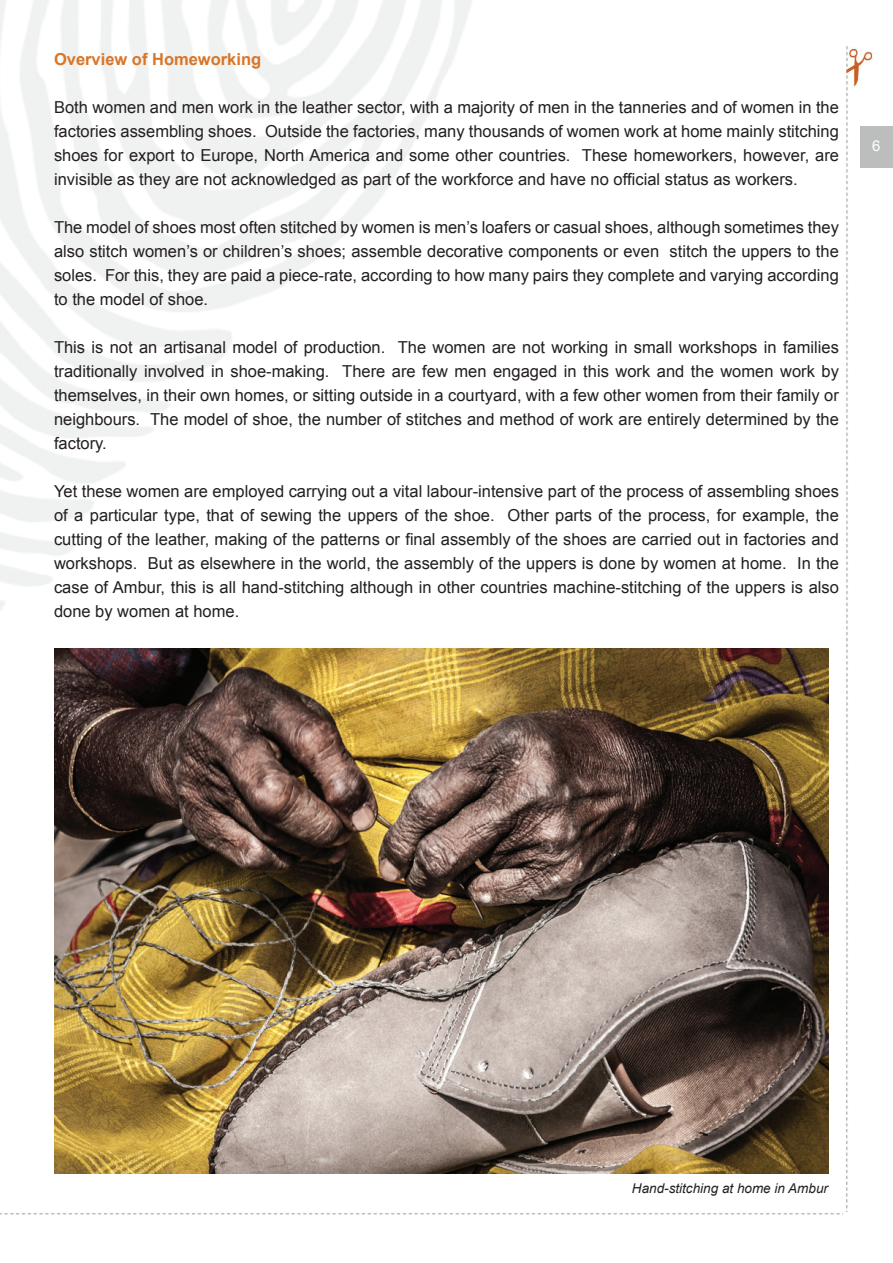
<style>
.page{position:relative;width:893px;height:1263px;background:#fff}
.page>*{position:absolute;margin:0;border:0;box-sizing:border-box;transform-origin:0 0}
.t1{font:16.5px/24px "Arial";color:#231f20;text-align:justify}
.t2{font:700 16.5px "Arial";color:#d97527}
.t3{font:15px "Arial";color:#fff}
.t4{font:italic 13.5px "Arial";color:#231f20}
</style>
<div class="page">
<img style="left:0;top:1213px;width:843px;height:2px">
<img style="left:828px;top:46px;width:48px;height:1165px">
<img style="left:54px;top:648px;width:774px;height:526px">
<p class="t2" style="left:54px;top:48px;width:209px">Overview of Homeworking</p>
<p class="t1" style="left:54px;top:95px;width:786px">Both women and men work in the leather sector, with a majority of men in the tanneries and of women in the factories assembling shoes. Outside the factories, many thousands of women work at home mainly stitching shoes for export to Europe, North America and some other countries. These homeworkers, however, are invisible as they are not acknowledged as part of the workforce and have no official status as workers.</p>
<p class="t1" style="left:54px;top:215px;width:786px">The model of shoes most often stitched by women is men’s loafers or casual shoes, although sometimes they also stitch women’s or children’s shoes; assemble decorative components or even stitch the uppers to the soles. For this, they are paid a piece-rate, according to how many pairs they complete and varying according to the model of shoe.</p>
<p class="t1" style="left:54px;top:335px;width:786px">This is not an artisanal model of production. The women are not working in small workshops in families traditionally involved in shoe-making. There are few men engaged in this work and the women work by themselves, in their own homes, or sitting outside in a courtyard, with a few other women from their family or neighbours. The model of shoe, the number of stitches and method of work are entirely determined by the factory.</p>
<p class="t1" style="left:54px;top:479px;width:786px">Yet these women are employed carrying out a vital labour-intensive part of the process of assembling shoes of a particular type, that of sewing the uppers of the shoe. Other parts of the process, for example, the cutting of the leather, making of the patterns or final assembly of the shoes are carried out in factories and workshops. But as elsewhere in the world, the assembly of the uppers is done by women at home. In the case of Ambur, this is all hand-stitching although in other countries machine-stitching of the uppers is also done by women at home.</p>
<p class="t3" style="left:872px;top:136px;width:10px">6</p>
<p class="t4" style="left:632px;top:1179px;width:198px">Hand-stitching at home in Ambur</p>
</div>
